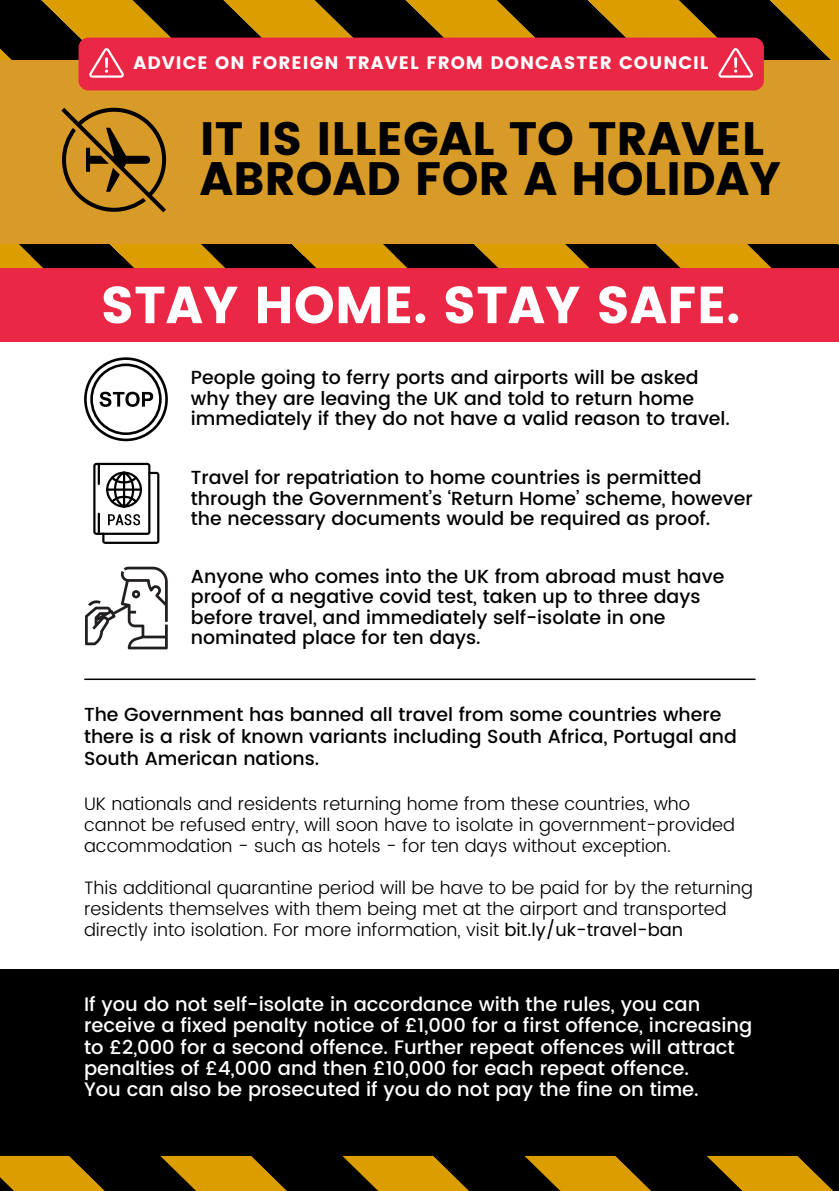
<style>
.page{position:relative;width:839px;height:1191px;background:#fff}
.page>*{position:absolute;margin:0;border:0;box-sizing:border-box;transform-origin:0 0}
.t1{font:52px "Poppins";color:#fff}
.t2{font:46.8px/40px "Poppins";color:#000}
.t3{font:500 19.4px/21.2px "Poppins";color:#fff}
.t4{font:500 19px/20.4px "Poppins";color:#000}
.t5{font:500 18.8px/22px "Poppins";color:#000}
.t6{font:300 18px/21px "Poppins";color:#000}
.t7{font:18px "Poppins";letter-spacing:.055em;color:#fff}
.s1{font-weight:400}
</style>
<div class="page">
<div style="left:0;top:257px;width:838px;height:85px;background:#ea2744"></div>
<div style="left:0;top:61px;width:838px;height:183px;background:#d99b28"></div>
<div style="left:0;top:969px;width:838px;height:222px;background:#000"></div>
<svg style="left:0;top:1156px;width:833px;height:35px"></svg>
<svg style="left:0;top:108px;width:838px;height:160px"></svg>
<svg style="left:93px;top:463px;width:66px;height:81px"></svg>
<hr style="left:98px;top:463px;width:2px;height:22px;background:#000">
<hr style="left:98px;top:513px;width:2px;height:22px;background:#000">
<svg style="left:85px;top:567px;width:83px;height:82px"></svg>
<svg style="left:84px;top:357px;width:84px;height:84px"></svg>
<hr style="left:85px;top:679px;width:670px;height:1px;background:#000">
<svg style="left:0;top:0;width:838px;height:91px;background:#ac3f24"></svg>
<p class="t7" style="left:134px;top:52px;width:576px">ADVICE ON FOREIGN TRAVEL FROM DONCASTER COUNCIL</p>
<p class="t2" style="left:200px;top:119px;width:583px">IT IS ILLEGAL TO TRAVEL<br>ABROAD FOR A HOLIDAY</p>
<p class="t1" style="left:100px;top:275px;width:641px">STAY HOME. STAY SAFE.</p>
<p class="t4" style="left:191px;top:368px;width:509px">People going to ferry ports and airports will be asked</p>
<p class="t4" style="left:191px;top:388px;width:540px">why they are leaving the UK and told to return home immediately if they do not have a valid reason to travel.</p>
<p class="t4" style="left:191px;top:468px;width:563px">Travel for repatriation to home countries is permitted through the Government’s ‘Return Home’ scheme, however the necessary documents would be required as proof.</p>
<p class="t4" style="left:191px;top:566px;width:535px">Anyone who comes into the UK from abroad must have proof of a negative covid test, taken up to three days before travel, and immediately self-isolate in one nominated place for ten days.</p>
<p class="t5" style="left:84px;top:704px;width:654px">The Government has banned all travel from some countries where there is a risk of known variants including South Africa, Portugal and<br>South American nations.</p>
<p class="t6" style="left:84px;top:793px;width:652px">UK nationals and residents returning home from these countries, who cannot be refused entry, will soon have to isolate in government-provided accommodation - such as hotels - for ten days without exception.</p>
<p class="t6" style="left:84px;top:877px;width:670px">This additional quarantine period will be have to be paid for by the returning residents themselves with them being met at the airport and transported directly into isolation. For more information, visit <span class="s1">bit.ly/uk-travel-ban</span></p>
<p class="t3" style="left:84px;top:994px;width:669px">If you do not self-isolate in accordance with the rules, you can receive a fixed penalty notice of £1,000 for a first offence, increasing to £2,000 for a second offence. Further repeat offences will attract penalties of £4,000 and then £10,000 for each repeat offence.</p>
<p class="t3" style="left:84px;top:1079px;width:616px">You can also be prosecuted if you do not pay the fine on time.</p>
</div>
